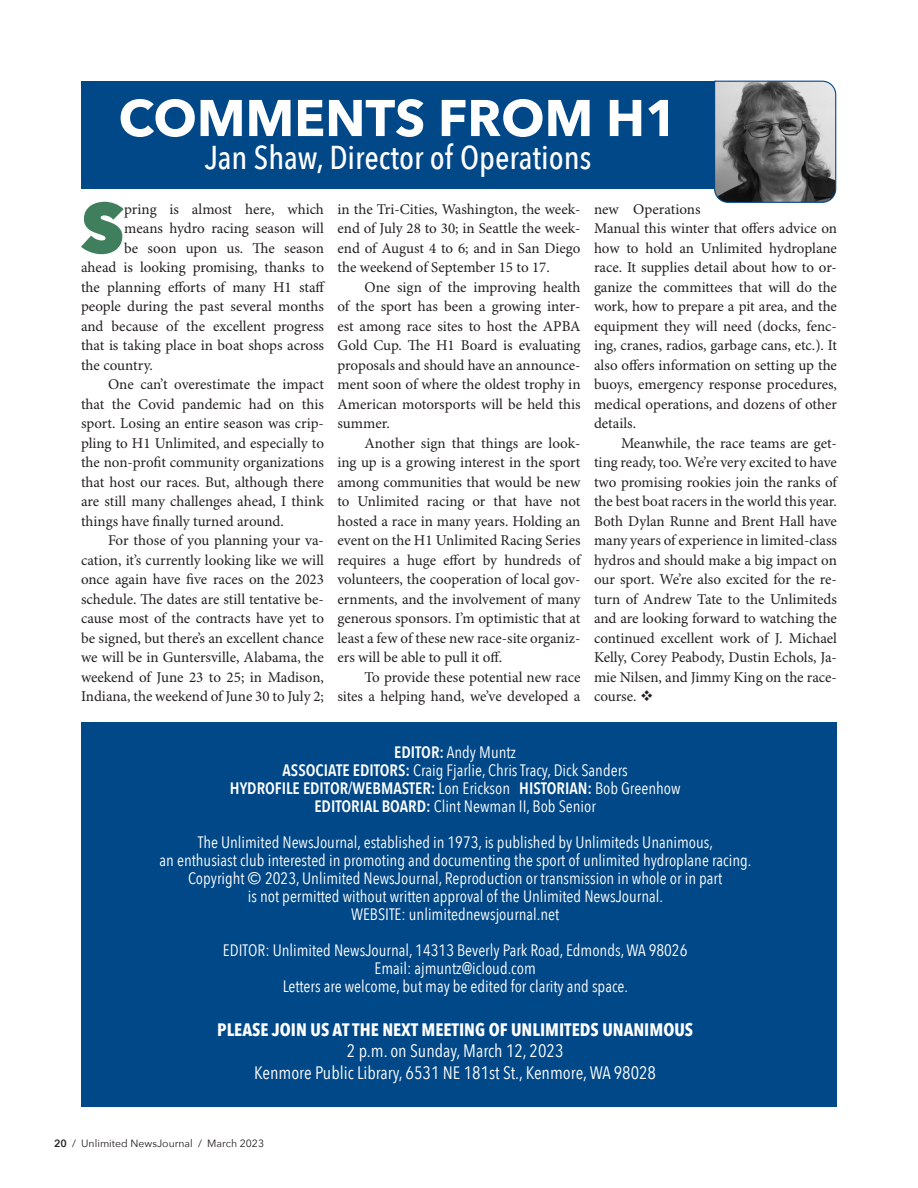
<style>
.page{position:relative;width:918px;height:1188px;background:#fff}
.page>*{position:absolute;margin:0;border:0;box-sizing:border-box;transform-origin:0 0}
.t1{font:800 70.05px "Avenir Next";color:#3f7f5e}
.t2{font:700 51px "Avenir Next";color:#fff}
.t3{font:500 33px "Avenir Next Condensed";color:#fff}
.t4{font:18px "Avenir Next Condensed";color:#fff}
.t5{font:700 18px "Avenir Next Condensed";color:#fff}
.t6{font:16.5px "Avenir Next Condensed";color:#fff}
.t7{font:600 16.5px "Avenir Next Condensed";color:#fff}
.t8{font:15px/19.5px "Minion Pro";color:#231f20;text-align:justify}
.t9{font:10.5px "Avenir Next";color:#231f20}
.s1{font-weight:600}
.s2{font-weight:400}
.s3{font-family:"Avenir Next"}
</style>
<div class="page">
<div style="left:81px;top:81px;width:635px;height:108px;background:#004888"></div>
<svg style="left:714px;top:80px;width:123px;height:123px;background:#76797c"></svg>
<div style="left:81px;top:722px;width:756px;height:385px;background:#004888"></div>
<p class="t2" style="left:119px;top:74px;width:561px">COMMENTS FROM H1</p>
<p class="t3" style="left:205px;top:138px;width:388px">Jan Shaw, Director of Operations</p>
<p class="t1" style="left:81px;top:185px;width:45px">S</p>
<p class="t8" style="left:124px;top:200px;width:201px">pring is almost here, which</p>
<p class="t8" style="left:124px;top:219px;width:201px">means hydro racing season will</p>
<p class="t8" style="left:124px;top:239px;width:201px">be soon upon us. The season</p>
<p class="t8" style="left:81px;top:258px;width:245px">ahead is looking promising, thanks to</p>
<p class="t8" style="left:81px;top:278px;width:246px">the planning efforts of many H1 staff</p>
<p class="t8" style="left:81px;top:297px;width:245px">people during the past several months</p>
<p class="t8" style="left:81px;top:317px;width:244px">and because of the excellent progress</p>
<p class="t8" style="left:81px;top:336px;width:244px">that is taking place in boat shops across</p>
<p class="t8" style="left:81px;top:356px;width:73px">the country.</p>
<p class="t8" style="left:81px;top:375px;width:245px;text-indent:27px">One can’t overestimate the impact that the Covid pandemic had on this sport. Losing an entire season was crip&shy;pling to H1 Unlimited, and especially to the non-profit community organizations that host our races. But, although there are still many challenges ahead, I think things have finally turned around.</p>
<p class="t8" style="left:81px;top:531px;width:245px;text-indent:27px">For those of you planning your va&shy;cation, it’s currently looking like we will once again have five races on the 2023 schedule. The dates are still tentative be&shy;cause most of the contracts have yet to be signed, but there’s an excellent chance we will be in Guntersville, Alabama, the weekend of June 23 to 25; in Madison, Indiana, the weekend of June 30 to July 2;</p>
<p class="t8" style="left:338px;top:200px;width:245px">in the Tri-Cities, Washington, the week&shy;end of July 28 to 30; in Seattle the week&shy;end of August 4 to 6; and in San Diego the weekend of September 15 to 17.</p>
<p class="t8" style="left:338px;top:278px;width:245px;text-indent:27px">One sign of the improving health of the sport has been a growing inter&shy;est among race sites to host the APBA Gold Cup. The H1 Board is evaluating proposals and should have an announce&shy;ment soon of where the oldest trophy in American motorsports will be held this summer.</p>
<p class="t8" style="left:338px;top:434px;width:245px;text-indent:27px">Another sign that things are look&shy;ing up is a growing interest in the sport among communities that would be new to Unlimited racing or that have not hosted a race in many years. Holding an event on the H1 Unlimited Racing Series requires a huge effort by hundreds of volunteers, the cooperation of local gov&shy;ernments, and the involvement of many generous sponsors. I’m optimistic that at least a few of these new race-site organiz&shy;ers will be able to pull it off.</p>
<p class="t8" style="left:338px;top:668px;width:245px;text-align:right">To provide these potential new race sites a helping hand, we’ve developed a</p>
<p class="t8" style="left:594px;top:200px;width:245px;text-align:left">new Operations<br>Manual this winter that offers advice on how to hold an Unlimited hydroplane race. It supplies detail about how to or&shy;ganize the committees that will do the work, how to prepare a pit area, and the equipment they will need (docks, fenc&shy;ing, cranes, radios, garbage cans, etc.). It also offers information on setting up the buoys, emergency response procedures, medical operations, and dozens of other details.</p>
<p class="t8" style="left:594px;top:434px;width:245px;text-indent:27px">Meanwhile, the race teams are get&shy;ting ready, too. We’re very excited to have two promising rookies join the ranks of the best boat racers in the world this year.<br>Both Dylan Runne and Brent Hall have many years of experience in limited-class hydros and should make a big impact on our sport. We’re also excited for the re&shy;turn of Andrew Tate to the Unlimiteds and are looking forward to watching the continued excellent work of J. Michael Kelly, Corey Peabody, Dustin Echols, Ja&shy;mie Nilsen, and Jimmy King on the race&shy;course. ❖</p>
<p class="t6" style="left:394px;top:739px;width:123px"><span class="s1">EDITOR:</span> Andy Muntz</p>
<p class="t6" style="left:283px;top:757px;width:347px"><span class="s1">ASSOCIATE EDITORS:</span> Craig Fjarlie, Chris Tracy, Dick Sanders</p>
<p class="t7" style="left:230px;top:774px;width:452px">HYDROFILE EDITOR/WEBMASTER: <span class="s2">Lon Erickson</span> HISTORIAN: <span class="s2">Bob Greenhow</span></p>
<p class="t6" style="left:314px;top:793px;width:283px"><span class="s1">EDITORIAL BOARD:</span> Clint Newman II, Bob Senior</p>
<p class="t6" style="left:198px;top:829px;width:517px">The Unlimited NewsJournal, established in 1973, is published by Unlimiteds Unanimous,</p>
<p class="t6" style="left:160px;top:847px;width:593px">an enthusiast club interested in promoting and documenting the sport of unlimited hydroplane racing.</p>
<p class="t6" style="left:188px;top:865px;width:536px">Copyright <span class="s3">©</span> 2023, Unlimited NewsJournal, Reproduction or transmission in whole or in part</p>
<p class="t6" style="left:248px;top:883px;width:417px">is not permitted without written approval of the Unlimited NewsJournal.</p>
<p class="t6" style="left:351px;top:901px;width:210px">WEBSITE: unlimitednewsjournal.net</p>
<p class="t6" style="left:223px;top:937px;width:466px">EDITOR: Unlimited NewsJournal, 14313 Beverly Park Road, Edmonds, WA 98026</p>
<p class="t6" style="left:375px;top:955px;width:163px">Email: ajmuntz@icloud.com</p>
<p class="t6" style="left:283px;top:973px;width:347px">Letters are welcome, but may be edited for clarity and space.</p>
<p class="t5" style="left:217px;top:1018px;width:477px">PLEASE JOIN US AT THE NEXT MEETING OF UNLIMITEDS UNANIMOUS</p>
<p class="t4" style="left:347px;top:1036px;width:218px">2 p.m. on Sunday, March 12, 2023</p>
<p class="t4" style="left:254px;top:1057px;width:403px">Kenmore Public Library, 6531 NE 181st St., Kenmore, WA 98028</p>
<p class="t9" style="left:54px;top:1134px;width:212px"><span class="s1">20</span> / Unlimited NewsJournal / March 2023</p>
</div>
